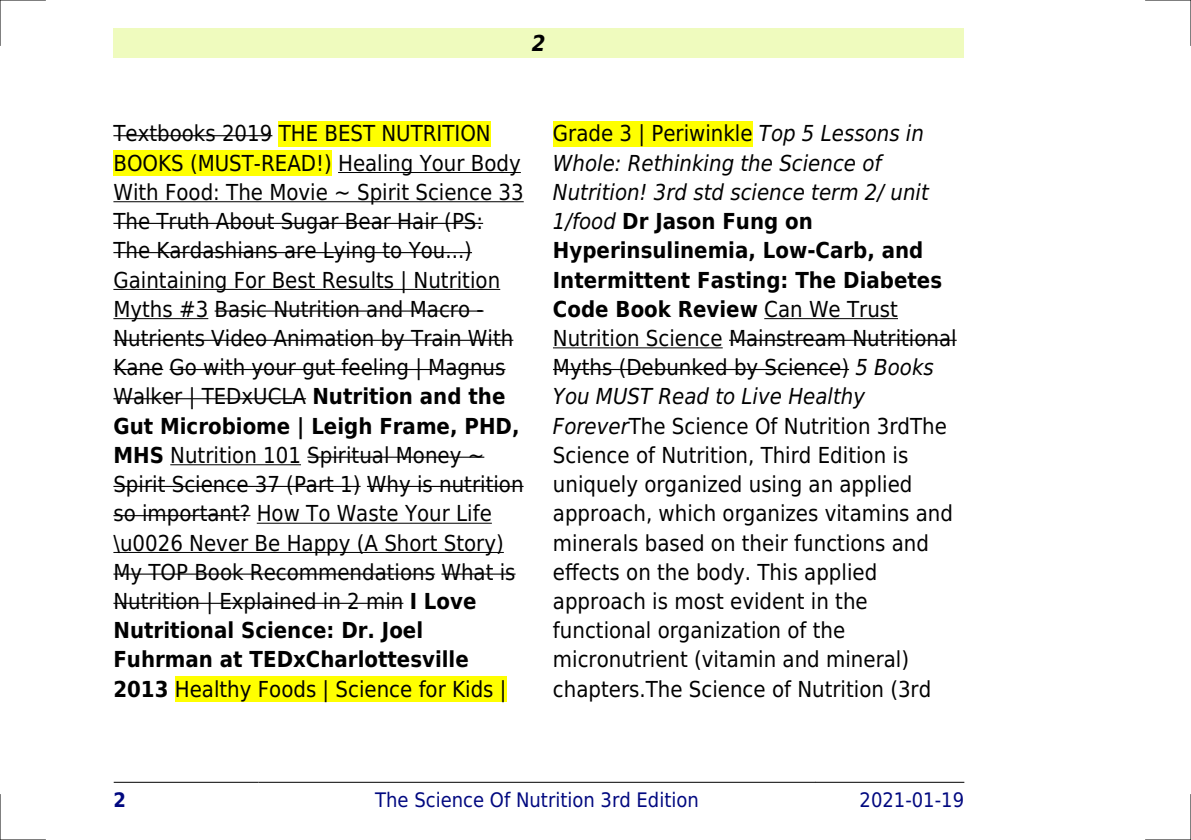
<style>
.page{position:relative;width:1191px;height:840px;background:#fff}
.page>*{position:absolute;margin:0;border:0;box-sizing:border-box;transform-origin:0 0}
.t1{font:22px/29.2px "DejaVu Sans Condensed";color:#000}
.t2{font:italic 700 22px "DejaVu Sans Condensed";color:#000}
.t3{font:20px "DejaVu Sans Condensed";color:#000880}
.t4{font:700 20px "DejaVu Sans Condensed";color:#000880}
.s1{font-weight:700}
.s2{font-style:italic}
</style>
<div class="page">
<div style="left:113px;top:28px;width:851px;height:30px;background:#effbbe"></div>
<hr style="left:114px;top:781px;width:144px;height:1px;background:#000">
<hr style="left:259px;top:781px;width:556px;height:1px;background:#000">
<hr style="left:815px;top:781px;width:149px;height:1px;background:#000">
<hr style="left:113px;top:135px;width:159px;height:1px;background:#000">
<div style="left:279px;top:121px;width:212px;height:25px;background:#ff0"></div>
<div style="left:113px;top:150px;width:219px;height:26px;background:#ff0"></div>
<hr style="left:338px;top:172px;width:183px;height:1px;background:#000">
<hr style="left:113px;top:201px;width:411px;height:1px;background:#000">
<hr style="left:113px;top:223px;width:370px;height:1px;background:#000">
<hr style="left:113px;top:252px;width:359px;height:1px;background:#000">
<hr style="left:113px;top:289px;width:387px;height:1px;background:#000">
<hr style="left:113px;top:318px;width:95px;height:1px;background:#000">
<hr style="left:215px;top:310px;width:268px;height:1px;background:#000">
<hr style="left:113px;top:339px;width:400px;height:1px;background:#000">
<hr style="left:113px;top:369px;width:50px;height:1px;background:#000">
<hr style="left:170px;top:369px;width:335px;height:1px;background:#000">
<hr style="left:113px;top:398px;width:193px;height:1px;background:#000">
<hr style="left:170px;top:464px;width:131px;height:1px;background:#000">
<hr style="left:307px;top:456px;width:177px;height:1px;background:#000">
<hr style="left:113px;top:485px;width:247px;height:1px;background:#000">
<hr style="left:367px;top:485px;width:156px;height:1px;background:#000">
<hr style="left:113px;top:515px;width:137px;height:1px;background:#000">
<hr style="left:257px;top:522px;width:235px;height:1px;background:#000">
<hr style="left:113px;top:551px;width:391px;height:1px;background:#000">
<hr style="left:113px;top:573px;width:322px;height:1px;background:#000">
<hr style="left:441px;top:573px;width:74px;height:1px;background:#000">
<hr style="left:113px;top:602px;width:290px;height:1px;background:#000">
<div style="left:175px;top:676px;width:331px;height:25px;background:#ff0"></div>
<div style="left:553px;top:121px;width:199px;height:25px;background:#ff0"></div>
<hr style="left:764px;top:318px;width:134px;height:1px;background:#000">
<hr style="left:553px;top:347px;width:169px;height:1px;background:#000">
<hr style="left:729px;top:339px;width:227px;height:1px;background:#000">
<hr style="left:553px;top:369px;width:296px;height:1px;background:#000">
<hr style="left:0;top:0;width:45px;height:1px;background:#000">
<hr style="left:1145px;top:0;width:46px;height:1px;background:#000">
<hr style="left:0;top:839px;width:45px;height:1px;background:#000">
<hr style="left:1145px;top:839px;width:46px;height:1px;background:#000">
<hr style="left:0;top:0;width:1px;height:45px;background:#000">
<hr style="left:0;top:794px;width:1px;height:45px;background:#000">
<hr style="left:1190px;top:0;width:1px;height:45px;background:#000">
<hr style="left:1190px;top:794px;width:1px;height:45px;background:#000">
<p class="t2" style="left:532px;top:30px;width:15px">2</p>
<p class="t1" style="left:113px;top:119px;width:412px">Textbooks 2019 THE BEST NUTRITION BOOKS (MUST-READ!) Healing Your Body With Food: The Movie ~ Spirit Science 33<br>The Truth About Sugar Bear Hair (PS:<br>The Kardashians are Lying to You...)<br>Gaintaining For Best Results | Nutrition Myths #3 Basic Nutrition and Macro - Nutrients Video Animation by Train With Kane Go with your gut feeling | Magnus Walker | TEDxUCLA <span class="s1">Nutrition and the Gut Microbiome | Leigh Frame, PHD, MHS</span> Nutrition 101 Spiritual Money ~ Spirit Science 37 (Part 1) Why is nutrition so important? How To Waste Your Life \u0026 Never Be Happy (A Short Story)<br>My TOP Book Recommendations What is Nutrition | Explained in 2 min <span class="s1">I Love Nutritional Science: Dr. Joel Fuhrman at TEDxCharlottesville 2013</span> Healthy Foods | Science for Kids |</p>
<p class="t1" style="left:553px;top:119px;width:405px">Grade 3 | Periwinkle <span class="s2">Top 5 Lessons in Whole: Rethinking the Science of Nutrition! 3rd std science term 2/ unit 1/food</span> <span class="s1">Dr Jason Fung on Hyperinsulinemia, Low-Carb, and Intermittent Fasting: The Diabetes Code Book Review</span> Can We Trust Nutrition Science Mainstream Nutritional Myths (Debunked by Science) <span class="s2">5 Books You MUST Read to Live Healthy Forever</span>The Science Of Nutrition 3rdThe Science of Nutrition, Third Edition is uniquely organized using an applied approach, which organizes vitamins and minerals based on their functions and effects on the body. This applied approach is most evident in the functional organization of the micronutrient (vitamin and mineral) chapters.The Science of Nutrition (3rd</p>
<p class="t4" style="left:113px;top:787px;width:14px">2</p>
<p class="t3" style="left:375px;top:787px;width:325px">The Science Of Nutrition 3rd Edition</p>
<p class="t3" style="left:859px;top:787px;width:106px">2021-01-19</p>
</div>
